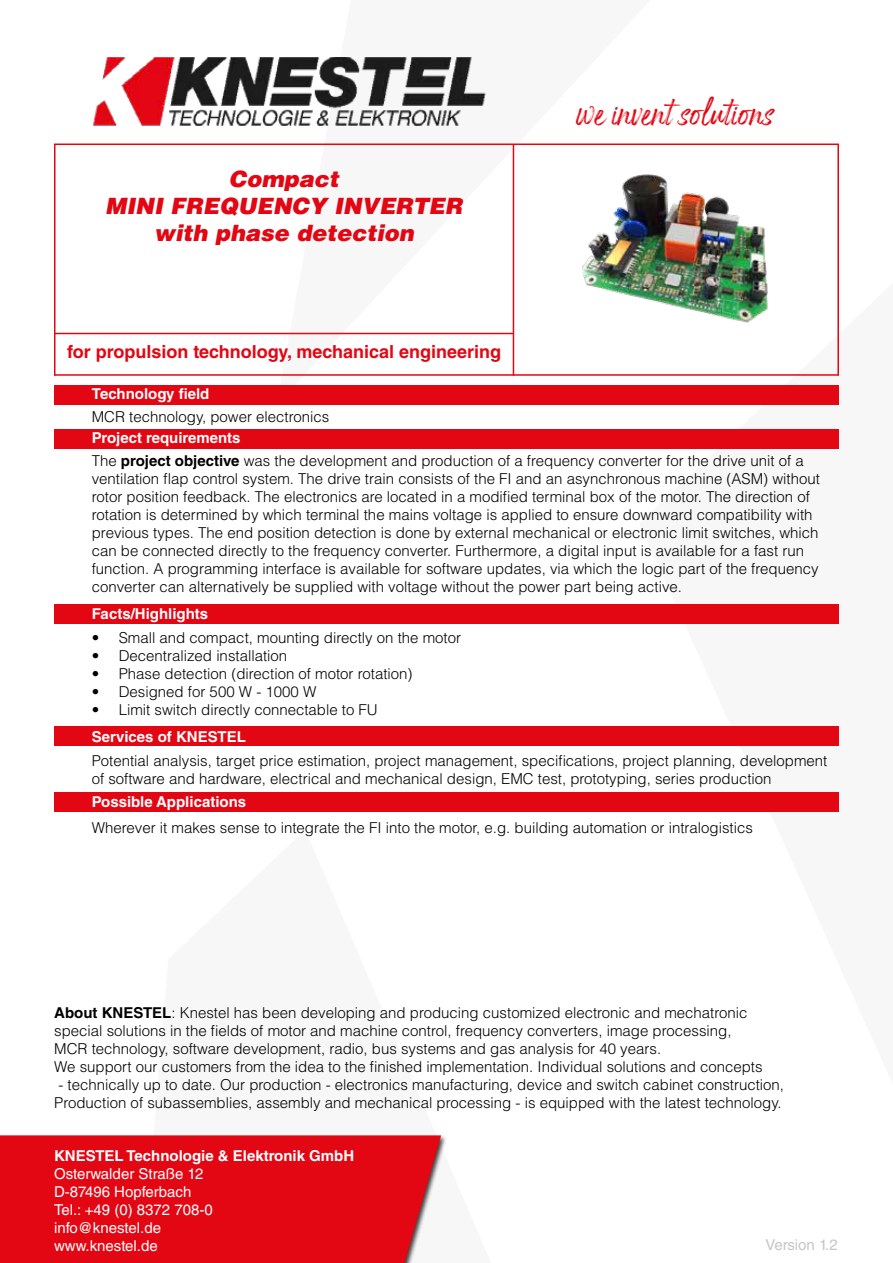
<style>
.page{position:relative;width:893px;height:1263px;background:#fff}
.page>*{position:absolute;margin:0;border:0;box-sizing:border-box;transform-origin:0 0}
.t1{font:45px "Arthur Hill";color:#e30613}
.t2{font:italic 900 22.5px/27px "Helvetica LT Std";color:#e30613;text-align:center}
.t3{font:700 18px "Helvetica LT Std";color:#e30613}
.t4{font:300 15px/18px "Helvetica LT Std";color:#000}
.t5{font:700 15px "Helvetica LT Std";color:#fff}
.t6{font:15px/18px "Helvetica LT Std";color:#fff}
.t7{font:15px "Helvetica LT Std";color:#c6c6c6}
.s1{font-weight:700}
</style>
<div class="page">
<svg style="left:276px;top:125px;width:375px;height:249px"></svg>
<div style="left:54px;top:385px;width:785px;height:20px;background:#e30613"></div>
<div style="left:54px;top:429px;width:785px;height:20px;background:#e30613"></div>
<div style="left:54px;top:604px;width:785px;height:20px;background:#e30613"></div>
<div style="left:54px;top:726px;width:785px;height:20px;background:#e30613"></div>
<div style="left:54px;top:792px;width:785px;height:20px;background:#e30613"></div>
<hr style="left:54px;top:144px;width:785px;height:1px;background:#e30613">
<hr style="left:513px;top:144px;width:1px;height:232px;background:#e30613">
<hr style="left:54px;top:333px;width:460px;height:1px;background:#e30613">
<hr style="left:54px;top:144px;width:2px;height:232px;background:#e30613">
<hr style="left:54px;top:374px;width:784px;height:2px;background:#e30613">
<hr style="left:837px;top:144px;width:2px;height:232px;background:#e30613">
<div style="left:0;top:1134px;width:448px;height:129px;background:#000;opacity:.75"></div>
<div style="left:0;top:1135px;width:441px;height:128px;background:#e30613"></div>
<img style="left:580px;top:174px;width:188px;height:152px">
<img style="left:92px;top:57px;width:394px;height:68px">
<h2 class="t2" style="left:105px;top:165px;width:359px">Compact<br>MINI FREQUENCY INVERTER with phase detection</h2>
<p class="t3" style="left:67px;top:341px;width:435px">for propulsion technology, mechanical engineering</p>
<p class="t5" style="left:92px;top:385px;width:119px">Technology field</p>
<p class="t5" style="left:92px;top:428px;width:150px">Project requirements</p>
<p class="t4" style="left:92px;top:408px;width:239px">MCR technology, power electronics</p>
<h1 class="t1" style="left:576px;top:87px;width:199px">we invent solutions</h1>
<p class="t4" style="left:92px;top:451px;width:730px">The <span class="s1">project objective</span> was the development and production of a frequency converter for the drive unit of a ventilation flap control system. The drive train consists of the FI and an asynchronous machine (ASM) without rotor position feedback. The electronics are located in a modified terminal box of the motor. The direction of rotation is determined by which terminal the mains voltage is applied to ensure downward compatibility with previous types. The end position detection is done by external mechanical or electronic limit switches, which can be connected directly to the frequency converter. Furthermore, a digital input is available for a fast run function. A programming interface is available for software updates, via which the logic part of the frequency converter can alternatively be supplied with voltage without the power part being active.</p>
<p class="t5" style="left:92px;top:605px;width:118px">Facts/Highlights</p>
<p class="t4" style="left:92px;top:629px;width:371px">• Small and compact, mounting directly on the motor</p>
<p class="t4" style="left:92px;top:647px;width:197px">• Decentralized installation</p>
<p class="t4" style="left:92px;top:665px;width:322px">• Phase detection (direction of motor rotation)</p>
<p class="t4" style="left:92px;top:683px;width:226px">• Designed for 500 W - 1000 W</p>
<p class="t4" style="left:92px;top:701px;width:287px">• Limit switch directly connectable to FU</p>
<p class="t5" style="left:92px;top:727px;width:156px">Services of KNESTEL</p>
<p class="t4" style="left:92px;top:751px;width:737px">Potential analysis, target price estimation, project management, specifications, project planning, development of software and hardware, electrical and mechanical design, EMC test, prototyping, series production</p>
<p class="t5" style="left:92px;top:793px;width:156px">Possible Applications</p>
<p class="t4" style="left:92px;top:818px;width:663px">Wherever it makes sense to integrate the FI into the motor, e.g. building automation or intralogistics</p>
<p class="t4" style="left:54px;top:1004px;width:710px"><span class="s1">About KNESTEL</span>: Knestel has been developing and producing customized electronic and mechatronic special solutions in the fields of motor and machine control, frequency converters, image processing, MCR technology, software development, radio, bus systems and gas analysis for 40 years.<br>We support our customers from the idea to the finished implementation. Individual solutions and concepts</p>
<p class="t4" style="left:54px;top:1076px;width:731px">- technically up to date. Our production - electronics manufacturing, device and switch cabinet construction,<br>Production of subassemblies, assembly and mechanical processing - is equipped with the latest technology.</p>
<p class="t5" style="left:54px;top:1146px;width:302px">KNESTEL Technologie &amp; Elektronik GmbH</p>
<p class="t6" style="left:54px;top:1164px;width:160px">Osterwalder Straße 12<br>D-87496 Hopferbach<br>Tel.: +49 (0) 8372 708-0 info@knestel.de www.knestel.de</p>
<p class="t7" style="left:766px;top:1236px;width:74px">Version 1.2</p>
</div>
